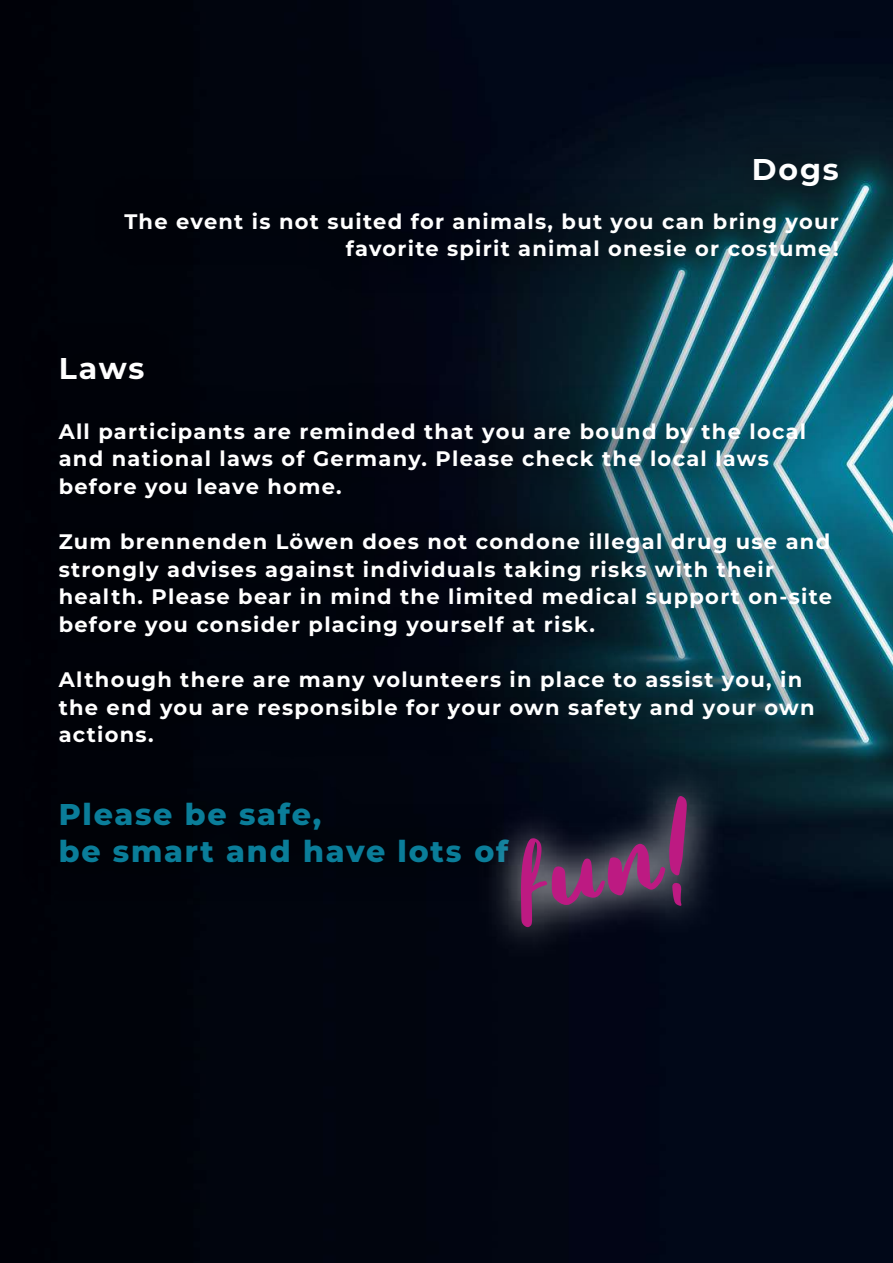
<style>
.page{position:relative;width:893px;height:1263px;background:#fff}
.page>*{position:absolute;margin:0;border:0;box-sizing:border-box;transform-origin:0 0}
.t1{font:184.5px "Beattingvile";color:#bd1a82;scale:.94 1}
.t2{font:800 30px/36.6px "Montserrat";letter-spacing:.06em;color:#0a7d99}
.t3{font:700 30px "Montserrat";letter-spacing:.06em;color:#fff}
.t4{font:700 21px/27.6px "Montserrat";letter-spacing:.06em;color:#fff}
</style>
<div class="page">
<img style="left:0;top:0;width:893px;height:1263px">
<img style="left:6px;top:103px;width:887px;height:1160px">
<img style="left:449px;top:709px;width:316px;height:319px">
<h2 class="t3" style="left:752px;top:149px;width:88px">Dogs</h2>
<p class="t4" style="left:124px;top:207px;width:716px;text-align:right">The event is not suited for animals, but you can bring your favorite spirit animal onesie or costume!</p>
<h2 class="t3" style="left:59px;top:348px;width:87px">Laws</h2>
<p class="t4" style="left:59px;top:417px;width:749px">All participants are reminded that you are bound by the local and national laws of Germany. Please check the local laws before you leave home.</p>
<p class="t4" style="left:59px;top:527px;width:775px">Zum brennenden Löwen does not condone illegal drug use and strongly advises against individuals taking risks with their health. Please bear in mind the limited medical support on-site before you consider placing yourself at risk.</p>
<p class="t4" style="left:59px;top:665px;width:758px">Although there are many volunteers in place to assist you, in the end you are responsible for your own safety and your own actions.</p>
<h2 class="t2" style="left:59px;top:795px;width:451px">Please be safe,<br>be smart and have lots of</h2>
<h1 class="t1" style="left:505px;top:789px;width:186px;rotate:-9deg">fun!</h1>
</div>
